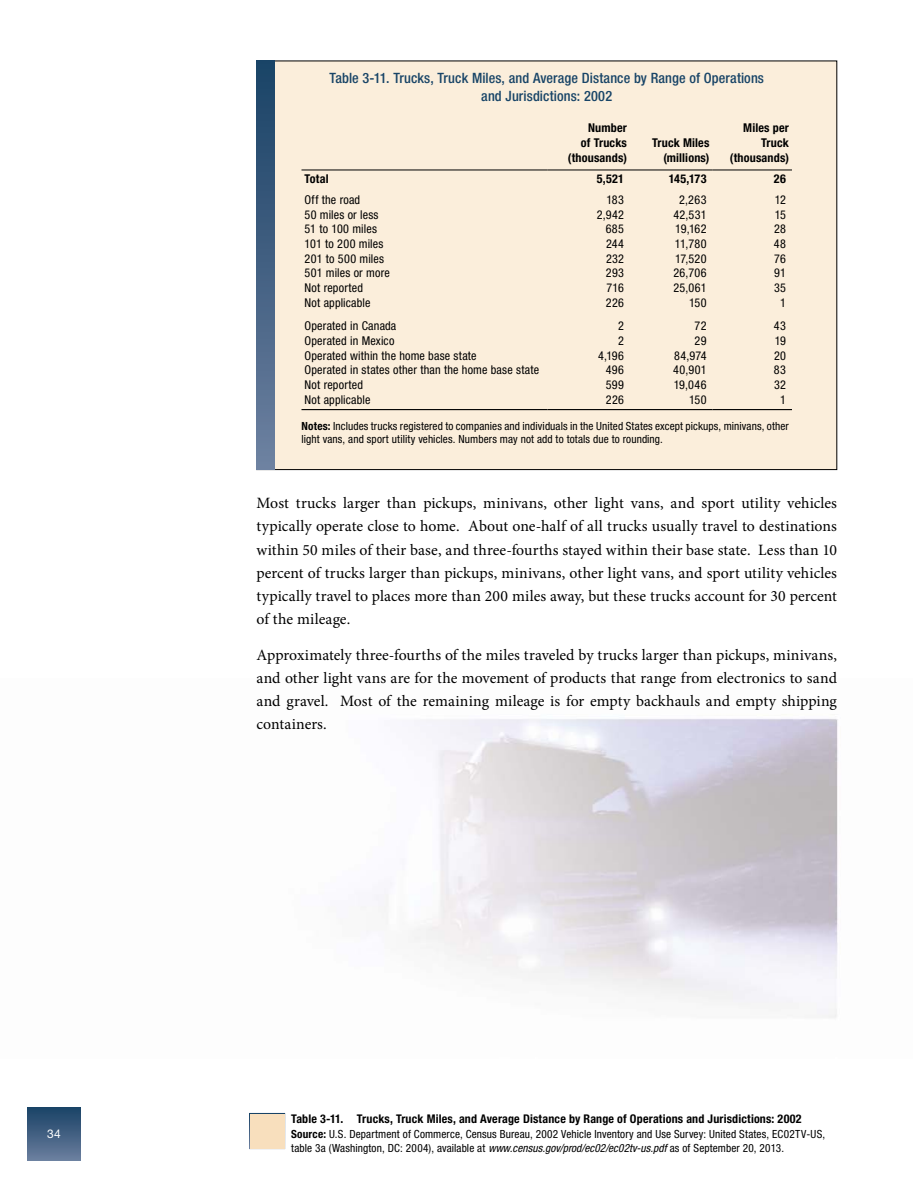
<style>
.page{position:relative;width:918px;height:1188px;background:#fff}
.page>*{position:absolute;margin:0;border:0;box-sizing:border-box;transform-origin:0 0}
.t1{font:15.75px/23.2px "Minion Pro";letter-spacing:.005em;color:#000;text-align:justify}
.t2{font:500 condensed 14.25px/18px "Helvetica Neue LT Std";letter-spacing:.005em;color:#184467;text-align:center}
.t3{font:condensed 12.15px "Helvetica Neue LT Std";letter-spacing:.015em;color:#000}
.t4{font:700 condensed 12.15px/15px "Helvetica Neue LT Std";letter-spacing:.015em;color:#000;text-align:right}
.t5{font:700 condensed 12px "Helvetica Neue LT Std";letter-spacing:.015em;color:#000}
.t6{font:12px "Helvetica Neue LT Std";color:#fff}
.t7{font:condensed 11.25px/13.5px "Helvetica Neue LT Std";letter-spacing:.01em;color:#000}
.s1{font-weight:700}
.s2{font-style:italic}
</style>
<div class="page">
<div style="left:27px;top:1107px;width:54px;height:54px;background:linear-gradient(to bottom,#194266,#6a7e9e)"></div>
<div style="left:257px;top:61px;width:580px;height:409px;background:#fbeedb"></div>
<hr style="left:302px;top:170px;width:246px;height:1px;background:#000">
<hr style="left:548px;top:170px;width:82px;height:1px;background:#000">
<hr style="left:630px;top:170px;width:82px;height:1px;background:#000">
<hr style="left:712px;top:170px;width:80px;height:1px;background:#000">
<hr style="left:302px;top:409px;width:246px;height:1px;background:#000">
<hr style="left:548px;top:409px;width:82px;height:1px;background:#000">
<hr style="left:630px;top:409px;width:82px;height:1px;background:#000">
<hr style="left:712px;top:409px;width:80px;height:1px;background:#000">
<div style="left:256px;top:61px;width:18px;height:409px;background:linear-gradient(to bottom,#194266,#6d80a0)"></div>
<div style="left:249px;top:1113px;width:36px;height:36px;background:#f8dfbd"></div>
<p class="t6" style="left:47px;top:1127px;width:15px">34</p>
<p class="t2" style="left:329px;top:69px;width:436px">Table 3-11. Trucks, Truck Miles, and Average Distance by Range of Operations and Jurisdictions: 2002</p>
<p class="t4" style="left:568px;top:120px;width:61px">Number<br>of Trucks (thousands)</p>
<p class="t4" style="left:730px;top:121px;width:61px">Miles per<br>Truck (thousands)</p>
<p class="t4" style="left:652px;top:136px;width:59px">Truck Miles (millions)</p>
<p class="t4" style="left:304px;top:171px;width:26px">Total</p>
<p class="t4" style="left:597px;top:171px;width:29px">5,521</p>
<p class="t4" style="left:669px;top:171px;width:39px">145,173</p>
<p class="t4" style="left:774px;top:171px;width:14px">26</p>
<p class="t3" style="left:305px;top:193px;width:57px">Off the road</p>
<p class="t3" style="left:606px;top:193px;width:19px">183</p>
<p class="t3" style="left:679px;top:193px;width:29px">2,263</p>
<p class="t3" style="left:775px;top:193px;width:13px">12</p>
<p class="t3" style="left:305px;top:207px;width:76px">50 miles or less</p>
<p class="t3" style="left:597px;top:207px;width:29px">2,942</p>
<p class="t3" style="left:673px;top:207px;width:35px">42,531</p>
<p class="t3" style="left:775px;top:207px;width:13px">15</p>
<p class="t3" style="left:305px;top:222px;width:74px">51 to 100 miles</p>
<p class="t3" style="left:606px;top:222px;width:20px">685</p>
<p class="t3" style="left:675px;top:222px;width:33px">19,162</p>
<p class="t3" style="left:774px;top:222px;width:13px">28</p>
<p class="t3" style="left:305px;top:237px;width:80px">101 to 200 miles</p>
<p class="t3" style="left:606px;top:237px;width:19px">244</p>
<p class="t3" style="left:675px;top:237px;width:33px">11,780</p>
<p class="t3" style="left:774px;top:237px;width:14px">48</p>
<p class="t3" style="left:305px;top:251px;width:81px">201 to 500 miles</p>
<p class="t3" style="left:606px;top:251px;width:20px">232</p>
<p class="t3" style="left:675px;top:251px;width:33px">17,520</p>
<p class="t3" style="left:774px;top:251px;width:13px">76</p>
<p class="t3" style="left:305px;top:266px;width:87px">501 miles or more</p>
<p class="t3" style="left:606px;top:266px;width:20px">293</p>
<p class="t3" style="left:673px;top:266px;width:35px">26,706</p>
<p class="t3" style="left:774px;top:266px;width:13px">91</p>
<p class="t3" style="left:305px;top:281px;width:60px">Not reported</p>
<p class="t3" style="left:607px;top:281px;width:19px">716</p>
<p class="t3" style="left:673px;top:281px;width:35px">25,061</p>
<p class="t3" style="left:774px;top:281px;width:14px">35</p>
<p class="t3" style="left:305px;top:295px;width:68px">Not applicable</p>
<p class="t3" style="left:606px;top:295px;width:20px">226</p>
<p class="t3" style="left:689px;top:295px;width:19px">150</p>
<p class="t3" style="left:780px;top:295px;width:7px">1</p>
<p class="t3" style="left:305px;top:319px;width:93px">Operated in Canada</p>
<p class="t3" style="left:618px;top:319px;width:7px">2</p>
<p class="t3" style="left:695px;top:319px;width:13px">72</p>
<p class="t3" style="left:774px;top:319px;width:14px">43</p>
<p class="t3" style="left:305px;top:334px;width:91px">Operated in Mexico</p>
<p class="t3" style="left:618px;top:334px;width:7px">2</p>
<p class="t3" style="left:695px;top:334px;width:14px">29</p>
<p class="t3" style="left:775px;top:334px;width:13px">19</p>
<p class="t3" style="left:305px;top:348px;width:174px">Operated within the home base state</p>
<p class="t3" style="left:598px;top:348px;width:27px">4,196</p>
<p class="t3" style="left:674px;top:348px;width:34px">84,974</p>
<p class="t3" style="left:774px;top:348px;width:13px">20</p>
<p class="t3" style="left:305px;top:363px;width:236px">Operated in states other than the home base state</p>
<p class="t3" style="left:606px;top:363px;width:20px">496</p>
<p class="t3" style="left:673px;top:363px;width:35px">40,901</p>
<p class="t3" style="left:774px;top:363px;width:14px">83</p>
<p class="t3" style="left:305px;top:378px;width:60px">Not reported</p>
<p class="t3" style="left:606px;top:378px;width:20px">599</p>
<p class="t3" style="left:674px;top:378px;width:34px">19,046</p>
<p class="t3" style="left:774px;top:378px;width:13px">32</p>
<p class="t3" style="left:305px;top:392px;width:68px">Not applicable</p>
<p class="t3" style="left:606px;top:392px;width:20px">226</p>
<p class="t3" style="left:689px;top:392px;width:19px">150</p>
<p class="t3" style="left:780px;top:392px;width:7px">1</p>
<p class="t7" style="left:301px;top:419px;width:489px"><span class="s1">Notes:</span> Includes trucks registered to companies and individuals in the United States except pickups, minivans, other light vans, and sport utility vehicles. Numbers may not add to totals due to rounding.</p>
<p class="t1" style="left:256px;top:492px;width:582px">Most trucks larger than pickups, minivans, other light vans, and sport utility vehicles typically operate close to home. About one-half of all trucks usually travel to destinations within 50 miles of their base, and three-fourths stayed within their base state. Less than 10 percent of trucks larger than pickups, minivans, other light vans, and sport utility vehicles typically travel to places more than 200 miles away, but these trucks account for 30 percent of the mileage.</p>
<p class="t1" style="left:256px;top:643px;width:582px">Approximately three-fourths of the miles traveled by trucks larger than pickups, minivans, and other light vans are for the movement of products that range from electronics to sand and gravel. Most of the remaining mileage is for empty backhauls and empty shipping containers.</p>
<p class="t5" style="left:291px;top:1112px;width:512px">Table 3-11. Trucks, Truck Miles, and Average Distance by Range of Operations and Jurisdictions: 2002</p>
<p class="t7" style="left:291px;top:1128px;width:536px"><span class="s1">Source:</span> U.S. Department of Commerce, Census Bureau, 2002 Vehicle Inventory and Use Survey: United States, EC02TV-US, table 3a (Washington, DC: 2004), available at <span class="s2">www.census.gov/prod/ec02/ec02tv-us.pdf</span> as of September 20, 2013.</p>
</div>
